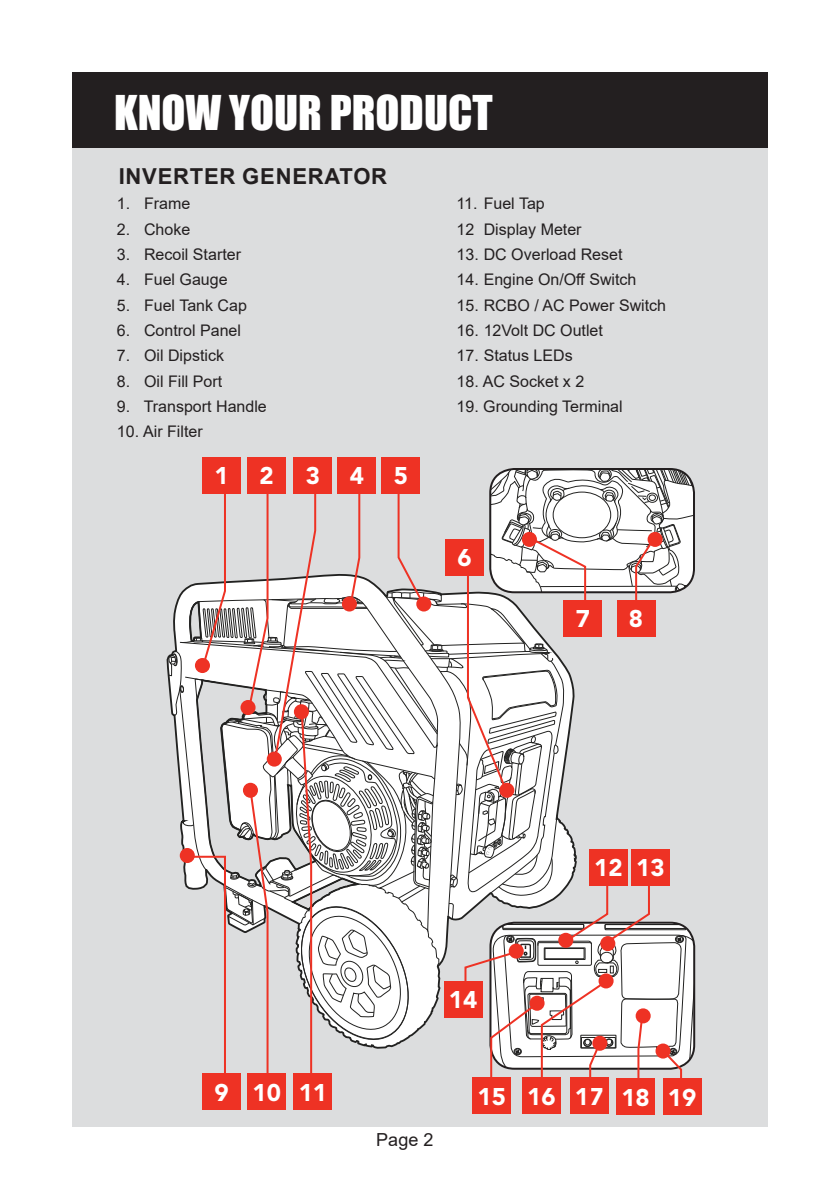
<style>
.page{position:relative;width:840px;height:1191px;background:#fff}
.page>*{position:absolute;margin:0;border:0;box-sizing:border-box;transform-origin:0 0}
.t1{font:44px "Impact";color:#fff}
.t2{font:900 24px "Avenir LT Std";color:#fff}
.t3{font:700 22px "Arial";letter-spacing:.035em;color:#231f20}
.t4{font:18px "Arial";color:#231f20}
.t5{font:16px/25.4px "Arial";color:#231f20}
</style>
<div class="page">
<div style="left:72px;top:146px;width:695px;height:981px;background:#dcddde"></div>
<div style="left:72px;top:72px;width:695px;height:75px;background:#231f20"></div>
<div style="left:202px;top:457px;width:38px;height:36px;background:#ee3224"></div>
<div style="left:247px;top:457px;width:38px;height:36px;background:#ee3224"></div>
<div style="left:294px;top:457px;width:38px;height:36px;background:#ee3224"></div>
<div style="left:338px;top:457px;width:38px;height:36px;background:#ee3224"></div>
<div style="left:381px;top:457px;width:39px;height:36px;background:#ee3224"></div>
<div style="left:202px;top:1073px;width:38px;height:36px;background:#ee3224"></div>
<div style="left:472px;top:1077px;width:38px;height:36px;background:#ee3224"></div>
<div style="left:570px;top:1077px;width:38px;height:36px;background:#ee3224"></div>
<div style="left:247px;top:1073px;width:38px;height:36px;background:#ee3224"></div>
<div style="left:294px;top:1073px;width:38px;height:36px;background:#ee3224"></div>
<div style="left:662px;top:1078px;width:38px;height:36px;background:#ee3224"></div>
<div style="left:522px;top:1077px;width:38px;height:36px;background:#ee3224"></div>
<svg style="left:168px;top:469px;width:525px;height:627px"></svg>
<div style="left:616px;top:1078px;width:38px;height:36px;background:#ee3224"></div>
<h1 class="t1" style="left:114px;top:79px;width:380px">KNOW YOUR PRODUCT</h1>
<h3 class="t3" style="left:119px;top:161px;width:270px">INVERTER GENERATOR</h3>
<p class="t5" style="left:117px;top:191px;width:75px">1. Frame</p>
<p class="t5" style="left:117px;top:216px;width:75px">2. Choke</p>
<p class="t5" style="left:117px;top:241px;width:126px">3. Recoil Starter</p>
<p class="t5" style="left:117px;top:267px;width:112px">4. Fuel Gauge</p>
<p class="t5" style="left:117px;top:292px;width:131px">5. Fuel Tank Cap</p>
<p class="t5" style="left:117px;top:317px;width:126px">6. Control Panel</p>
<p class="t5" style="left:117px;top:343px;width:109px">7. Oil Dipstick</p>
<p class="t5" style="left:117px;top:368px;width:107px">8. Oil Fill Port</p>
<p class="t5" style="left:117px;top:393px;width:151px">9. Transport Handle</p>
<p class="t5" style="left:117px;top:419px;width:87px">10. Air Filter</p>
<h2 class="t2" style="left:214px;top:461px;width:16px">1</h2>
<h2 class="t2" style="left:259px;top:461px;width:16px">2</h2>
<h2 class="t2" style="left:305px;top:461px;width:104px">345</h2>
<p class="t5" style="left:456px;top:191px;width:126px">11. Fuel Tap<br>12 Display Meter</p>
<p class="t5" style="left:456px;top:241px;width:167px">13. DC Overload Reset</p>
<p class="t5" style="left:456px;top:267px;width:181px">14. Engine On/Off Switch</p>
<p class="t5" style="left:456px;top:292px;width:211px">15. RCBO / AC Power Switch</p>
<p class="t5" style="left:456px;top:317px;width:148px">16. 12Volt DC Outlet</p>
<p class="t5" style="left:456px;top:343px;width:118px">17. Status LEDs</p>
<p class="t5" style="left:456px;top:368px;width:129px">18. AC Socket x 2</p>
<p class="t5" style="left:456px;top:393px;width:168px">19. Grounding Terminal</p>
<h2 class="t2" style="left:457px;top:543px;width:16px">6</h2>
<h2 class="t2" style="left:575px;top:604px;width:16px">7</h2>
<h2 class="t2" style="left:628px;top:604px;width:16px">8</h2>
<h2 class="t2" style="left:448px;top:985px;width:30px">14</h2>
<h2 class="t2" style="left:593px;top:853px;width:72px">12 13</h2>
<h2 class="t2" style="left:214px;top:1077px;width:16px">9</h2>
<h2 class="t2" style="left:252px;top:1077px;width:76px">10 11</h2>
<h2 class="t2" style="left:574px;top:1082px;width:30px">17</h2>
<h2 class="t2" style="left:477px;top:1082px;width:30px">15</h2>
<h2 class="t2" style="left:527px;top:1082px;width:30px">16</h2>
<h2 class="t2" style="left:621px;top:1082px;width:76px">18 19</h2>
<p class="t4" style="left:376px;top:1127px;width:59px">Page 2</p>
</div>
